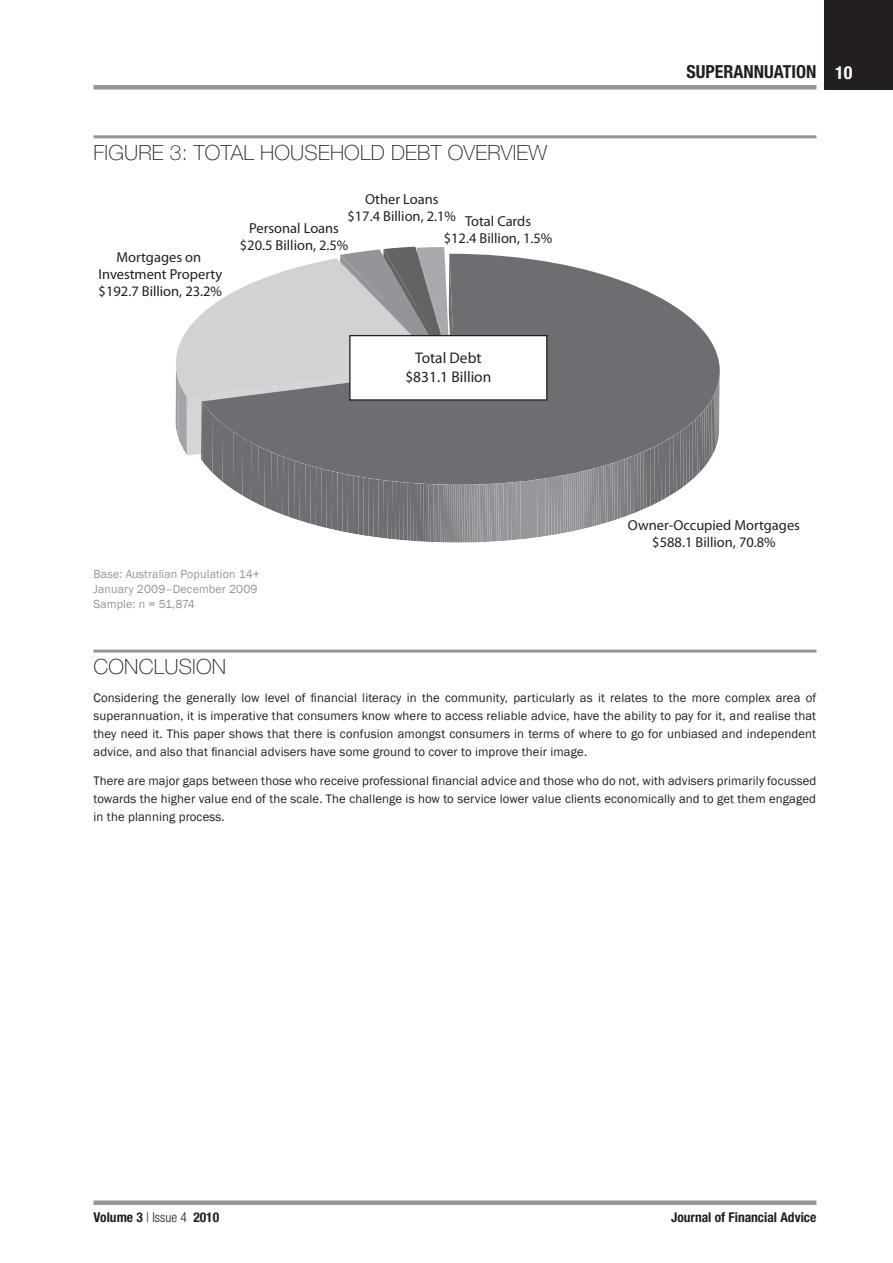
<style>
.page{position:relative;width:893px;height:1263px;background:#fff}
.page>*{position:absolute;margin:0;border:0;box-sizing:border-box;transform-origin:0 0}
.t1{font:100 21px "Helvetica Neue LT Std";letter-spacing:.01em;color:#231f20}
.t2{font:700 condensed 18px "Helvetica Neue LT Std";color:#231f20}
.t3{font:15.45px/18.6px "Myriad Pro";color:#231f20;text-align:center}
.t4{font:14.55px/17.4px "Myriad Pro";color:#231f20;text-align:center}
.t5{font:700 condensed 13.5px "Helvetica Neue LT Std";color:#231f20}
.t6{font:12.75px/18px "Franklin Gothic";letter-spacing:.01em;color:#231f20;text-align:justify}
.t7{font:12px/15px "Franklin Gothic";letter-spacing:.01em;color:#939598}
.s1{color:#fff}
.s2{font-weight:300}
</style>
<div class="page">
<div style="left:94px;top:1200px;width:722px;height:5px;background:#939598"></div>
<div style="left:94px;top:85px;width:722px;height:5px;background:#939598"></div>
<div style="left:825px;top:0;width:68px;height:90px;background:#231f20"></div>
<hr style="left:94px;top:135px;width:722px;height:3px;background:#939598">
<svg style="left:175px;top:247px;width:510px;height:296px"></svg>
<svg style="left:201px;top:254px;width:519px;height:231px;background:#919294"></svg>
<div style="left:350px;top:336px;width:197px;height:64px;background:#fff"></div>
<div style="left:349px;top:335px;width:198px;height:66px;border:1px solid #231f20"></div>
<hr style="left:94px;top:650px;width:722px;height:3px;background:#939598">
<h1 class="t1" style="left:94px;top:141px;width:455px">FIGURE 3: TOTAL HOUSEHOLD DEBT OVERVIEW</h1>
<p class="t4" style="left:99px;top:248px;width:125px">Mortgages on<br>Investment Property $192.7 Billion, 23.2%</p>
<p class="t4" style="left:347px;top:190px;width:110px">Other Loans $17.4 Billion, 2.1%</p>
<p class="t4" style="left:444px;top:212px;width:110px">Total Cards<br>$12.4 Billion, 1.5%</p>
<p class="t4" style="left:240px;top:219px;width:110px">Personal Loans $20.5 Billion, 2.5%</p>
<p class="t3" style="left:405px;top:348px;width:88px">Total Debt $831.1 Billion</p>
<p class="t7" style="left:94px;top:567px;width:168px">Base: Australian Population 14+<br>January 2009–December 2009<br>Sample: n = 51,874</p>
<h2 class="t2" style="left:686px;top:61px;width:168px">Superannuation <span class="s1">10</span></h2>
<p class="t4" style="left:628px;top:516px;width:174px">Owner-Occupied Mortgages $588.1 Billion, 70.8%</p>
<h1 class="t1" style="left:94px;top:655px;width:131px">CONCLUSION</h1>
<p class="t6" style="left:94px;top:689px;width:724px">Considering the generally low level of financial literacy in the community, particularly as it relates to the more complex area of superannuation, it is imperative that consumers know where to access reliable advice, have the ability to pay for it, and realise that they need it. This paper shows that there is confusion amongst consumers in terms of where to go for unbiased and independent advice, and also that financial advisers have some ground to cover to improve their image.</p>
<p class="t6" style="left:94px;top:772px;width:724px">There are major gaps between those who receive professional financial advice and those who do not, with advisers primarily focussed towards the higher value end of the scale. The challenge is how to service lower value clients economically and to get them engaged in the planning process.</p>
<p class="t5" style="left:94px;top:1208px;width:127px">Volume 3 <span class="s2">| Issue 4</span> 2010</p>
<p class="t5" style="left:671px;top:1208px;width:147px">Journal of Financial Advice</p>
</div>
